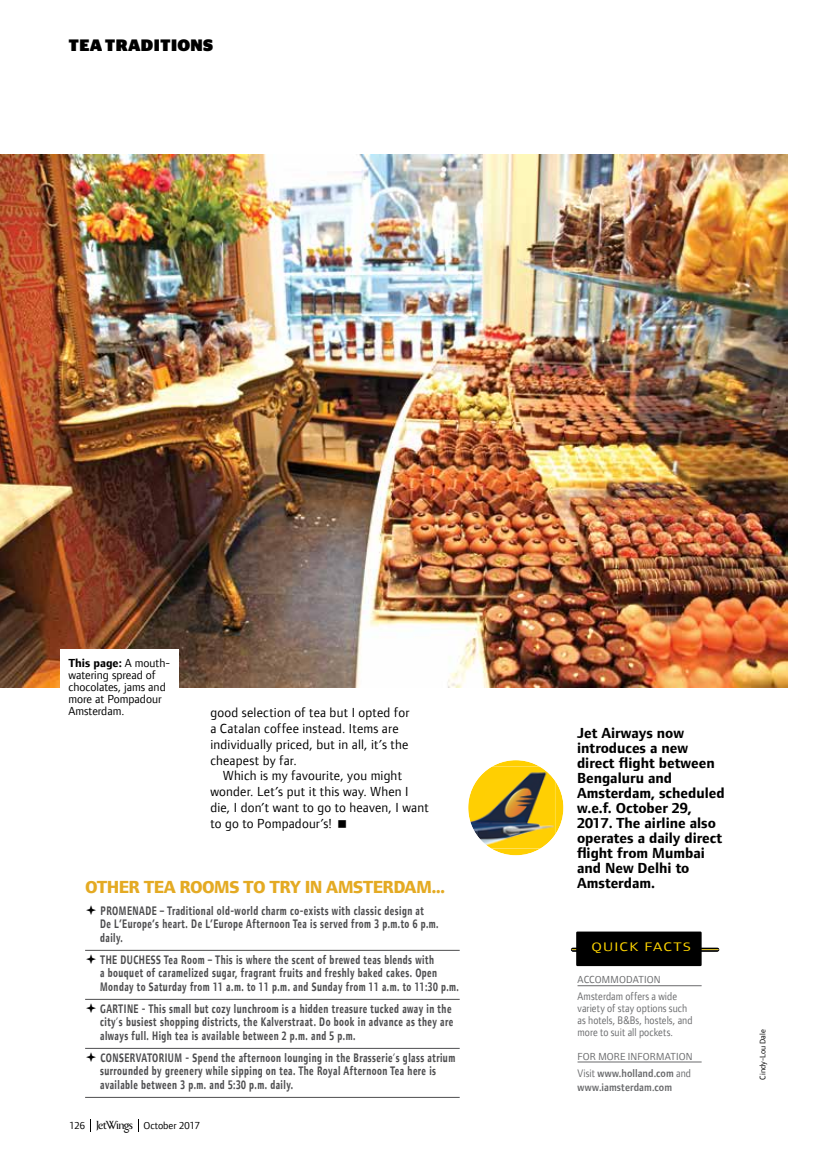
<style>
.page{position:relative;width:830px;height:1161px;background:#fff}
.page>*{position:absolute;margin:0;border:0;box-sizing:border-box;transform-origin:0 0}
.t1{font:700 expanded 18px "Foundry Form Sans";letter-spacing:-.04em;color:#e4aa23}
.t2{font:900 16.5px "Stag Sans";letter-spacing:.02em;color:#000}
.t3{font:700 15px/15px "Foundry Form Sans";color:#000}
.t4{font:13.5px/15.8px "Foundry Form Sans";letter-spacing:.015em;color:#000}
.t5{font:700 12.75px/13.5px "Foundry Form Sans";letter-spacing:.05em;color:#4d4d4f;scale:.7 1}
.t6{font:12.75px "Foundry Form Sans";letter-spacing:.075em;color:#ffd600;scale:1.25 1}
.t7{font:12px/12px "Foundry Form Sans";color:#000}
.t8{font:11.25px/12px "Foundry Form Sans";letter-spacing:.005em;color:#696a6c;scale:.9 1}
.t9{font:600 11.25px/13.5px "Foundry Form Sans";letter-spacing:.005em;color:#696a6c;scale:.9 1}
.t10{font:10.5px "Foundry Form Sans";letter-spacing:.01em;color:#696a6c}
.t11{font:10.5px "Foundry Form Sans";color:#000}
.t12{font:8.25px "Foundry Form Sans";color:#000}
.s1{font-weight:700}
.s2{font-weight:400}
.s3{font-family:"Bodebeck LT Std";font-weight:700;font-size:12px}
</style>
<div class="page">
<svg style="left:90px;top:1119px;width:1px;height:12px"></svg>
<svg style="left:138px;top:1119px;width:1px;height:12px"></svg>
<img style="left:468px;top:760px;width:96px;height:96px">
<svg style="left:571px;top:944px;width:149px;height:8px"></svg>
<hr style="left:570px;top:947px;width:150px;height:3px;background:#fff">
<div style="left:576px;top:931px;width:125px;height:35px;background:#000"></div>
<hr style="left:577px;top:985px;width:124px;height:1px;background:#696a6c">
<hr style="left:577px;top:1062px;width:124px;height:1px;background:#696a6c">
<img style="left:0;top:154px;width:787px;height:534px">
<div style="left:60px;top:649px;width:118px;height:74px;background:#fff"></div>
<hr style="left:85px;top:950px;width:374px;height:1px;background:#4d4d4f">
<hr style="left:85px;top:999px;width:374px;height:1px;background:#4d4d4f">
<hr style="left:85px;top:1048px;width:374px;height:1px;background:#4d4d4f">
<hr style="left:85px;top:1097px;width:374px;height:1px;background:#4d4d4f">
<p class="t2" style="left:68px;top:36px;width:146px">TEA TRADITIONS</p>
<p class="t7" style="left:68px;top:656px;width:103px"><span class="s1">This page:</span> A mouth&shy;watering spread of chocolates, jams and more at Pompadour<br>Amsterdam.</p>
<p class="t4" style="left:210px;top:705px;width:200px">good selection of tea but I opted for a Catalan coffee instead. Items are individually priced, but in all, it’s the cheapest by far.</p>
<p class="t4" style="left:210px;top:768px;width:220px;text-indent:13px">Which is my favourite, you might wonder. Let’s put it this way. When I die, I don’t want to go to heaven, I want to go to Pompadour’s!</p>
<h1 class="t1" style="left:85px;top:876px;width:361px">OTHER TEA ROOMS TO TRY IN AMSTERDAM...</h1>
<p class="t5" style="left:100px;top:903px;width:485px">PROMENADE – Traditional old-world charm co-exists with classic design at<br>De L’Europe’s heart. De L’Europe Afternoon Tea is served from 3 p.m.to 6 p.m. daily.</p>
<p class="t5" style="left:100px;top:952px;width:514px">THE DUCHESS Tea Room – This is where the scent of brewed teas blends with<br>a bouquet of caramelized sugar, fragrant fruits and freshly baked cakes. Open<br>Monday to Saturday from 11 a.m. to 11 p.m. and Sunday from 11 a.m. to 11:30 p.m.</p>
<p class="t5" style="left:100px;top:1001px;width:506px">GARTINE - This small but cozy lunchroom is a hidden treasure tucked away in the city<span class="s2">’</span>s busiest shopping districts, the Kalverstraat. Do book in advance as they are always full. High tea is available between 2 p.m. and 5 p.m.</p>
<p class="t5" style="left:100px;top:1051px;width:508px">CONSERVATORIUM - Spend the afternoon lounging in the Brasserie<span class="s2">’</span>s glass atrium surrounded by greenery while sipping on tea. The Royal Afternoon Tea here is available between 3 p.m. and 5:30 p.m. daily.</p>
<p class="t11" style="left:69px;top:1119px;width:132px">126 <span class="s3">JetWings</span> October 2017</p>
<p class="t3" style="left:576px;top:725px;width:149px">Jet Airways now introduces a new direct flight between<br>Bengaluru and<br>Amsterdam, scheduled w.e.f. October 29,<br>2017. The airline also operates a daily direct flight from Mumbai and New Delhi to<br>Amsterdam.</p>
<p class="t6" style="left:591px;top:940px;width:81px">QUICK FACTS</p>
<p class="t10" style="left:577px;top:974px;width:85px">ACCOMMODATION</p>
<p class="t8" style="left:577px;top:990px;width:129px">Amsterdam offers a wide variety of stay options such as hotels, B&amp;Bs, hostels, and more to suit all pockets.</p>
<p class="t10" style="left:577px;top:1050px;width:117px">FOR MORE INFORMATION</p>
<p class="t9" style="left:577px;top:1067px;width:127px"><span class="s2">Visit</span> www.holland.com <span class="s2">and </span>www.iamsterdam.com</p>
<p class="t12" style="left:757px;top:1079px;width:52px;rotate:-90deg">Cindy-Lou Dale</p>
</div>
